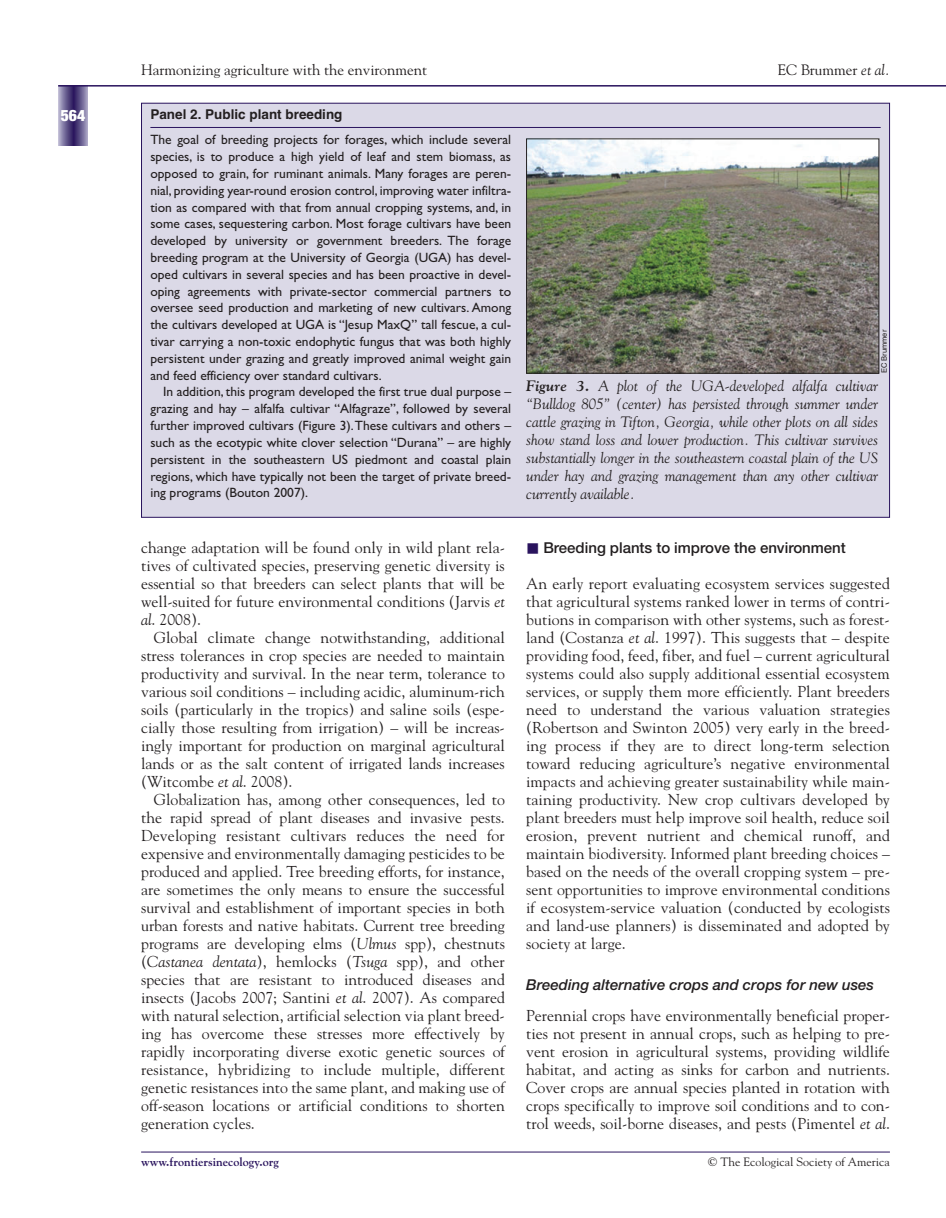
<style>
.page{position:relative;width:946px;height:1218px;background:#fff}
.page>*{position:absolute;margin:0;border:0;box-sizing:border-box;transform-origin:0 0}
.t1{font:15.75px/18px "Goudy";color:#231f20;text-align:justify}
.t2{font:900 condensed 15.75px "Helvetica Neue";color:#fff}
.t3{font:italic 15px/18px "Goudy";color:#231f20;text-align:justify}
.t4{font:15px "Goudy";color:#231f20}
.t5{font:italic 500 15px "Helvetica Neue";color:#231f20}
.t6{font:500 15px "Helvetica Neue";color:#231f20}
.t7{font:13.5px/16.8px "Gill Sans";color:#231f20;text-align:justify}
.t8{font:700 13.5px "Helvetica";color:#231f20}
.t9{font:12px "Goudy";color:#231f20}
.t10{font:700 12px "Goudy";color:#29135d}
.t11{font:7.5px "Helvetica";color:#231f20}
.s1{font-style:italic}
.s2{font-weight:700}
.s3{color:#29135d}
</style>
<div class="page">
<svg style="left:58px;top:87px;width:30px;height:58px;background:#6c6192"></svg>
<hr style="left:58px;top:85px;width:887px;height:2px;background:#29135d">
<hr style="left:141px;top:1151px;width:748px;height:1px;background:#29135d">
<div style="left:141px;top:102px;width:749px;height:416px;background:#dbd9e7"></div>
<img style="left:528px;top:140px;width:349px;height:231px">
<div style="left:526px;top:138px;width:353px;height:235px;border:1px solid #231f20"></div>
<p class="t2" style="left:61px;top:110px;width:26px">564</p>
<p class="t4" style="left:141px;top:64px;width:287px">Harmonizing agriculture with the environment</p>
<p class="t4" style="left:777px;top:64px;width:114px">EC Brummer <span class="s1">et al.</span></p>
<p class="t8" style="left:150px;top:109px;width:194px">Panel 2. Public plant breeding</p>
<p class="t7" style="left:150px;top:133px;width:362px">The goal of breeding projects for forages, which include several species, is to produce a high yield of leaf and stem biomass, as opposed to grain, for ruminant animals. Many forages are peren&shy;nial, providing year-round erosion control, improving water infiltra&shy;tion as compared with that from annual cropping systems, and, in some cases, sequestering carbon. Most forage cultivars have been developed by university or government breeders. The forage breeding program at the University of Georgia (UGA) has devel&shy;oped cultivars in several species and has been proactive in devel&shy;oping agreements with private-sector commercial partners to oversee seed production and marketing of new cultivars. Among the cultivars developed at UGA is “Jesup MaxQ” tall fescue, a cul&shy;tivar carrying a non-toxic endophytic fungus that was both highly persistent under grazing and greatly improved animal weight gain and feed efficiency over standard cultivars.</p>
<p class="t7" style="left:150px;top:385px;width:362px;text-indent:13px">In addition, this program developed the first true dual purpose – grazing and hay – alfalfa cultivar “Alfagraze”, followed by several further improved cultivars (Figure 3). These cultivars and others – such as the ecotypic white clover selection “Durana” – are highly persistent in the southeastern US piedmont and coastal plain regions, which have typically not been the target of private breed&shy;ing programs (Bouton 2007).</p>
<p class="t3" style="left:526px;top:378px;width:353px"><span class="s2">Figure 3.</span> A plot of the UGA-developed alfalfa cultivar “Bulldog 805” (center) has persisted through summer under cattle grazing in Tifton, Georgia, while other plots on all sides show stand loss and lower production. This cultivar survives substantially longer in the southeastern coastal plain of the US under hay and grazing management than any other cultivar currently available.</p>
<p class="t11" style="left:881px;top:373px;width:45px;rotate:-90deg">EC Brummer</p>
<p class="t1" style="left:141px;top:540px;width:365px">change adaptation will be found only in wild plant rela&shy;tives of cultivated species, preserving genetic diversity is essential so that breeders can select plants that will be well-suited for future environmental conditions (Jarvis <span class="s1">et al</span>. 2008).</p>
<p class="t1" style="left:141px;top:630px;width:365px;text-indent:13px">Global climate change notwithstanding, additional stress tolerances in crop species are needed to maintain productivity and survival. In the near term, tolerance to various soil conditions – including acidic, aluminum-rich soils (particularly in the tropics) and saline soils (espe&shy;cially those resulting from irrigation) – will be increas&shy;ingly important for production on marginal agricultural lands or as the salt content of irrigated lands increases (Witcombe <span class="s1">et al</span>. 2008).</p>
<p class="t1" style="left:141px;top:792px;width:365px;text-indent:13px">Globalization has, among other consequences, led to the rapid spread of plant diseases and invasive pests.<br>Developing resistant cultivars reduces the need for expensive and environmentally damaging pesticides to be produced and applied. Tree breeding efforts, for instance, are sometimes the only means to ensure the successful survival and establishment of important species in both urban forests and native habitats. Current tree breeding programs are developing elms (<span class="s1">Ulmus</span> spp), chestnuts (<span class="s1">Castanea dentata</span>), hemlocks (<span class="s1">Tsuga</span> spp), and other species that are resistant to introduced diseases and insects (Jacobs 2007; Santini <span class="s1">et al</span>. 2007). As compared with natural selection, artificial selection via plant breed&shy;ing has overcome these stresses more effectively by rapidly incorporating diverse exotic genetic sources of resistance, hybridizing to include multiple, different genetic resistances into the same plant, and making use of off-season locations or artificial conditions to shorten generation cycles.</p>
<p class="t6" style="left:526px;top:543px;width:321px"><span class="s3">■</span> Breeding plants to improve the environment</p>
<p class="t1" style="left:526px;top:576px;width:365px">An early report evaluating ecosystem services suggested that agricultural systems ranked lower in terms of contri&shy;butions in comparison with other systems, such as forest&shy;land (Costanza <span class="s1">et al</span>. 1997). This suggests that – despite providing food, feed, fiber, and fuel – current agricultural systems could also supply additional essential ecosystem services, or supply them more efficiently. Plant breeders need to understand the various valuation strategies (Robertson and Swinton 2005) very early in the breed&shy;ing process if they are to direct long-term selection toward reducing agriculture’s negative environmental impacts and achieving greater sustainability while main&shy;taining productivity. New crop cultivars developed by plant breeders must help improve soil health, reduce soil erosion, prevent nutrient and chemical runoff, and maintain biodiversity. Informed plant breeding choices – based on the needs of the overall cropping system – pre&shy;sent opportunities to improve environmental conditions if ecosystem-service valuation (conducted by ecologists and land-use planners) is disseminated and adopted by society at large.</p>
<p class="t5" style="left:526px;top:979px;width:349px">Breeding alternative crops and crops for new uses</p>
<p class="t1" style="left:526px;top:1008px;width:365px">Perennial crops have environmentally beneficial proper&shy;ties not present in annual crops, such as helping to pre&shy;vent erosion in agricultural systems, providing wildlife habitat, and acting as sinks for carbon and nutrients.<br>Cover crops are annual species planted in rotation with crops specifically to improve soil conditions and to con&shy;trol weeds, soil-borne diseases, and pests (Pimentel <span class="s1">et al</span>.</p>
<p class="t10" style="left:141px;top:1157px;width:139px">www.frontiersinecology.org</p>
<p class="t9" style="left:708px;top:1157px;width:183px">© The Ecological Society of America</p>
</div>
